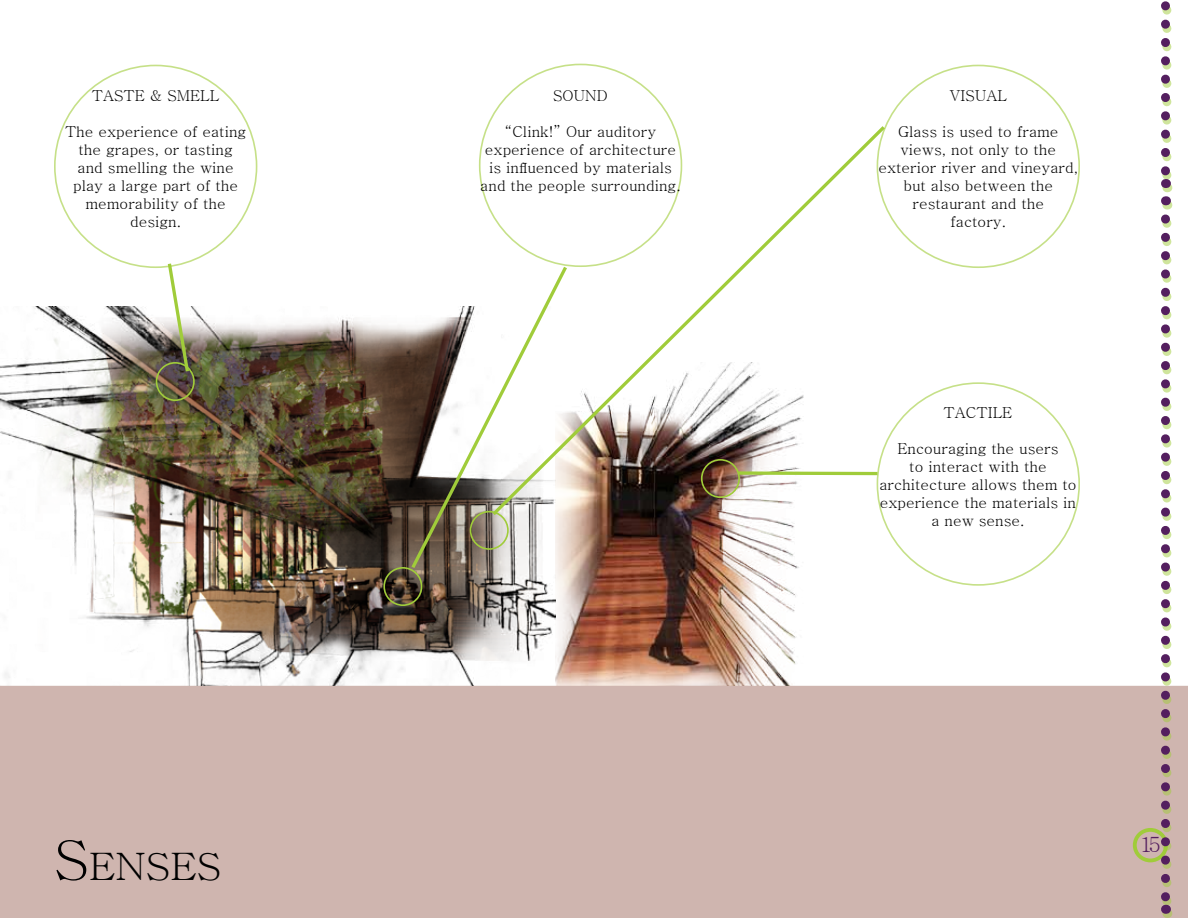
<style>
.page{position:relative;width:1188px;height:918px;background:#fff}
.page>*{position:absolute;margin:0;border:0;box-sizing:border-box;transform-origin:0 0}
.t1{font:37.8px "Batang";color:#000;scale:1.04 1}
.t2{font:21px "Batang";color:#541f5f}
.t3{font:15px/18px "Batang";color:#000;text-align:center}
.s1{font-size:54px}
</style>
<div class="page">
<div style="left:0;top:686px;width:1188px;height:232px;background:#cfb5af"></div>
<div style="left:1133px;top:828px;width:35px;height:34px;border:4px solid #a0cc3a;border-radius:50%"></div>
<svg style="left:1161px;top:219px;width:10px;height:699px"></svg>
<svg style="left:1161px;top:1px;width:10px;height:209px"></svg>
<img style="left:0;top:306px;width:556px;height:380px">
<img style="left:556px;top:519px;width:253px;height:167px">
<svg style="left:489px;top:123px;width:399px;height:396px"></svg>
<div style="left:383px;top:567px;width:39px;height:39px;border:2px solid #a0cc3a;border-radius:50%"></div>
<svg style="left:409px;top:263px;width:161px;height:309px"></svg>
<div style="left:156px;top:362px;width:39px;height:39px;border:2px solid #a0cc3a;border-radius:50%"></div>
<svg style="left:166px;top:260px;width:25px;height:115px"></svg>
<p class="t3" style="left:92px;top:86px;width:129px">TASTE &amp; SMELL</p>
<p class="t3" style="left:65px;top:122px;width:183px">The experience of eating the grapes, or tasting and smelling the wine play a large part of the memorability of the design.</p>
<h1 class="t1" style="left:54px;top:847px;width:159px"><span class="s1">S</span>ENSES</h1>
<p class="t3" style="left:553px;top:86px;width:56px">SOUND</p>
<p class="t3" style="left:480px;top:122px;width:202px">“Clink!” Our auditory experience of architecture is influenced by materials and the people surrounding.</p>
<p class="t3" style="left:949px;top:86px;width:59px">VISUAL</p>
<p class="t3" style="left:878px;top:122px;width:201px">Glass is used to frame views, not only to the exterior river and vineyard, but also between the restaurant and the<br>factory.</p>
<p class="t3" style="left:944px;top:404px;width:70px">TACTILE</p>
<p class="t3" style="left:879px;top:440px;width:199px">Encouraging the users<br>to interact with the architecture allows them to experience the materials in a new sense.</p>
<h2 class="t2" style="left:1140px;top:834px;width:23px">15</h2>
</div>
